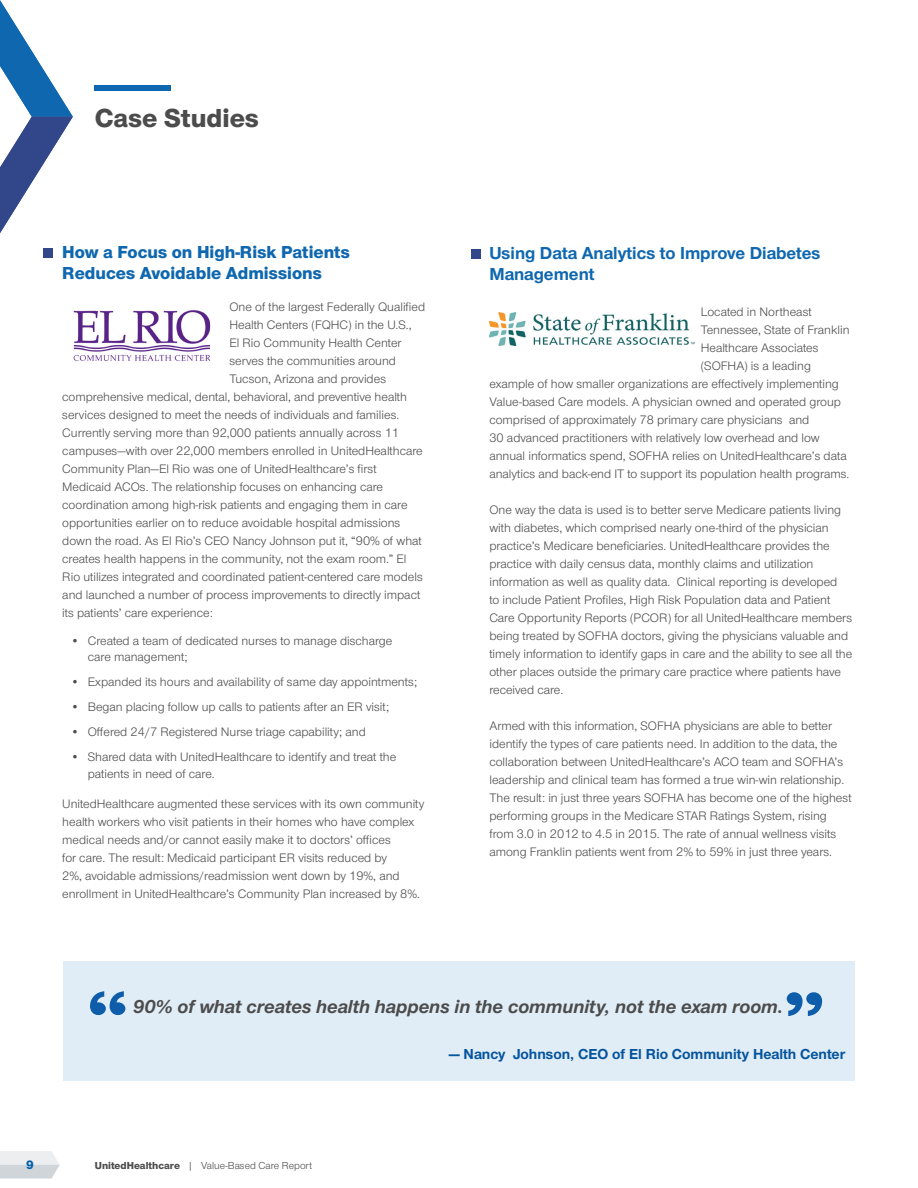
<style>
.page{position:relative;width:918px;height:1188px;background:#fff}
.page>*{position:absolute;margin:0;border:0;box-sizing:border-box;transform-origin:0 0}
.t1{font:700 85.05px "UHC Sans";color:#0d5daa;scale:1.16 1}
.New_Heading_-_Grey{font:800 27px "UHC Sans";color:#4c4c4c}
.Body_Copy{font:italic 700 19.5px "UHC Sans";color:#4c4c4c}
.Incopy_-_Heading{font:800 18px/21.6px "UHC Sans";color:#0f68af}
.Incopy_-_Heading-2{font:700 18px/21.6px "UHC Sans";color:#0f68af}
.Body_Copy-2{font:700 15px "UHC Sans";color:#05549e}
.Body_Copy-3{font:12.75px/18px "UHC Sans";color:#4c4c4c}
.t2{font:800 12.75px "UHC Sans";color:#015dac}
.t3{font:10.5px "UHC Sans";color:#4c4c4c}
.s1{font-weight:800}
</style>
<div class="page">
<svg style="left:0;top:1151px;width:60px;height:28px;background:#e0e4e6"></svg>
<div style="left:44px;top:249px;width:9px;height:9px;background:#31478a"></div>
<img style="left:73px;top:310px;width:138px;height:51px">
<div style="left:95px;top:85px;width:76px;height:5px;background:#0f68af"></div>
<svg style="left:0;top:0;width:73px;height:233px"></svg>
<img style="left:489px;top:313px;width:205px;height:32px">
<div style="left:63px;top:962px;width:791px;height:119px;background:#e1edf6"></div>
<div style="left:471px;top:249px;width:9px;height:10px;background:#31478a"></div>
<p class="New_Heading_-_Grey" style="left:95px;top:99px;width:166px">Case Studies</p>
<p class="Incopy_-_Heading" style="left:62px;top:240px;width:289px">How a Focus on High-Risk Patients<br>Reduces Avoidable Admissions</p>
<p class="Body_Copy-3" style="left:229px;top:297px;width:197px">One of the largest Federally Qualified<br>Health Centers (FQHC) in the U.S.,</p>
<p class="Body_Copy-3" style="left:229px;top:333px;width:174px">El Rio Community Health Center</p>
<p class="Body_Copy-3" style="left:229px;top:351px;width:168px">serves the communities around</p>
<p class="Body_Copy-3" style="left:229px;top:369px;width:158px">Tucson, Arizona and provides</p>
<p class="Body_Copy-3" style="left:62px;top:387px;width:346px">comprehensive medical, dental, behavioral, and preventive health</p>
<p class="Body_Copy-3" style="left:62px;top:405px;width:339px">services designed to meet the needs of individuals and families.</p>
<p class="Body_Copy-3" style="left:62px;top:423px;width:338px">Currently serving more than 92,000 patients annually across 11</p>
<p class="Body_Copy-3" style="left:62px;top:441px;width:362px">campuses—with over 22,000 members enrolled in UnitedHealthcare</p>
<p class="Body_Copy-3" style="left:62px;top:459px;width:316px">Community Plan—El Rio was one of UnitedHealthcare’s first</p>
<p class="Body_Copy-3" style="left:62px;top:477px;width:322px">Medicaid ACOs. The relationship focuses on enhancing care</p>
<p class="Body_Copy-3" style="left:62px;top:495px;width:347px">coordination among high-risk patients and engaging them in care</p>
<p class="Body_Copy-3" style="left:62px;top:513px;width:340px">opportunities earlier on to reduce avoidable hospital admissions</p>
<p class="Body_Copy-3" style="left:62px;top:531px;width:361px">down the road. As El Rio’s CEO Nancy Johnson put it, “90% of what</p>
<p class="Body_Copy-3" style="left:62px;top:549px;width:346px">creates health happens in the community, not the exam room.” El</p>
<p class="Body_Copy-3" style="left:62px;top:567px;width:362px">Rio utilizes integrated and coordinated patient-centered care models</p>
<p class="Body_Copy-3" style="left:62px;top:585px;width:360px">and launched a number of process improvements to directly impact</p>
<p class="Body_Copy-3" style="left:62px;top:603px;width:152px">its patients’ care experience:</p>
<p class="Body_Copy-3" style="left:88px;top:632px;width:306px;line-height:16.5px;text-indent:-17px">• Created a team of dedicated nurses to manage discharge care management;</p>
<p class="Body_Copy-3" style="left:71px;top:673px;width:348px">• Expanded its hours and availability of same day appointments;</p>
<p class="Body_Copy-3" style="left:71px;top:698px;width:320px">• Began placing follow up calls to patients after an ER visit;</p>
<p class="Body_Copy-3" style="left:71px;top:723px;width:297px">• Offered 24/7 Registered Nurse triage capability; and</p>
<p class="Body_Copy-3" style="left:88px;top:749px;width:310px;line-height:16.5px;text-indent:-17px">• Shared data with UnitedHealthcare to identify and treat the patients in need of care.</p>
<p class="Body_Copy-3" style="left:62px;top:794px;width:364px">UnitedHealthcare augmented these services with its own community health workers who visit patients in their homes who have complex medical needs and/or cannot easily make it to doctors’ offices<br>for care. The result: Medicaid participant ER visits reduced by<br>2%, avoidable admissions/readmission went down by 19%, and enrollment in UnitedHealthcare’s Community Plan increased by 8%.</p>
<p class="Incopy_-_Heading-2" style="left:489px;top:241px;width:333px">Using Data Analytics to Improve Diabetes<br>Management</p>
<p class="Body_Copy-3" style="left:701px;top:303px;width:113px">Located in Northeast</p>
<p class="Body_Copy-3" style="left:701px;top:321px;width:150px">Tennessee, State of Franklin</p>
<p class="Body_Copy-3" style="left:701px;top:339px;width:119px">Healthcare Associates</p>
<p class="Body_Copy-3" style="left:701px;top:357px;width:112px">(SOFHA) is a leading</p>
<p class="Body_Copy-3" style="left:489px;top:375px;width:351px">example of how smaller organizations are effectively implementing</p>
<p class="Body_Copy-3" style="left:489px;top:393px;width:353px">Value-based Care models. A physician owned and operated group</p>
<p class="Body_Copy-3" style="left:489px;top:411px;width:322px">comprised of approximately 78 primary care physicians and</p>
<p class="Body_Copy-3" style="left:489px;top:429px;width:361px">30 advanced practitioners with relatively low overhead and low annual informatics spend, SOFHA relies on UnitedHealthcare’s data analytics and back-end IT to support its population health programs.</p>
<p class="Body_Copy-3" style="left:489px;top:501px;width:364px">One way the data is used is to better serve Medicare patients living with diabetes, which comprised nearly one-third of the physician practice’s Medicare beneficiaries. UnitedHealthcare provides the practice with daily census data, monthly claims and utilization information as well as quality data. Clinical reporting is developed<br>to include Patient Profiles, High Risk Population data and Patient Care Opportunity Reports (PCOR) for all UnitedHealthcare members being treated by SOFHA doctors, giving the physicians valuable and timely information to identify gaps in care and the ability to see all the other places outside the primary care practice where patients have received care.</p>
<p class="Body_Copy-3" style="left:489px;top:717px;width:364px">Armed with this information, SOFHA physicians are able to better identify the types of care patients need. In addition to the data, the collaboration between UnitedHealthcare’s ACO team and SOFHA’s leadership and clinical team has formed a true win-win relationship.<br>The result: in just three years SOFHA has become one of the highest performing groups in the Medicare STAR Ratings System, rising from 3.0 in 2012 to 4.5 in 2015. The rate of annual wellness visits among Franklin patients went from 2% to 59% in just three years.</p>
<h1 class="t1" style="left:130px;top:1044px;width:40px;rotate:-180deg">”</h1>
<h1 class="t1" style="left:782px;top:964px;width:40px">”</h1>
<p class="Body_Copy" style="left:133px;top:993px;width:652px">90% of what creates health happens in the community, not the exam room.</p>
<p class="Body_Copy-2" style="left:449px;top:1044px;width:398px">— Nancy Johnson, CEO of El Rio Community Health Center</p>
<p class="t2" style="left:26px;top:1156px;width:9px">9</p>
<p class="t3" style="left:95px;top:1159px;width:219px"><span class="s1">UnitedHealthcare</span> | Value-Based Care Report</p>
</div>
